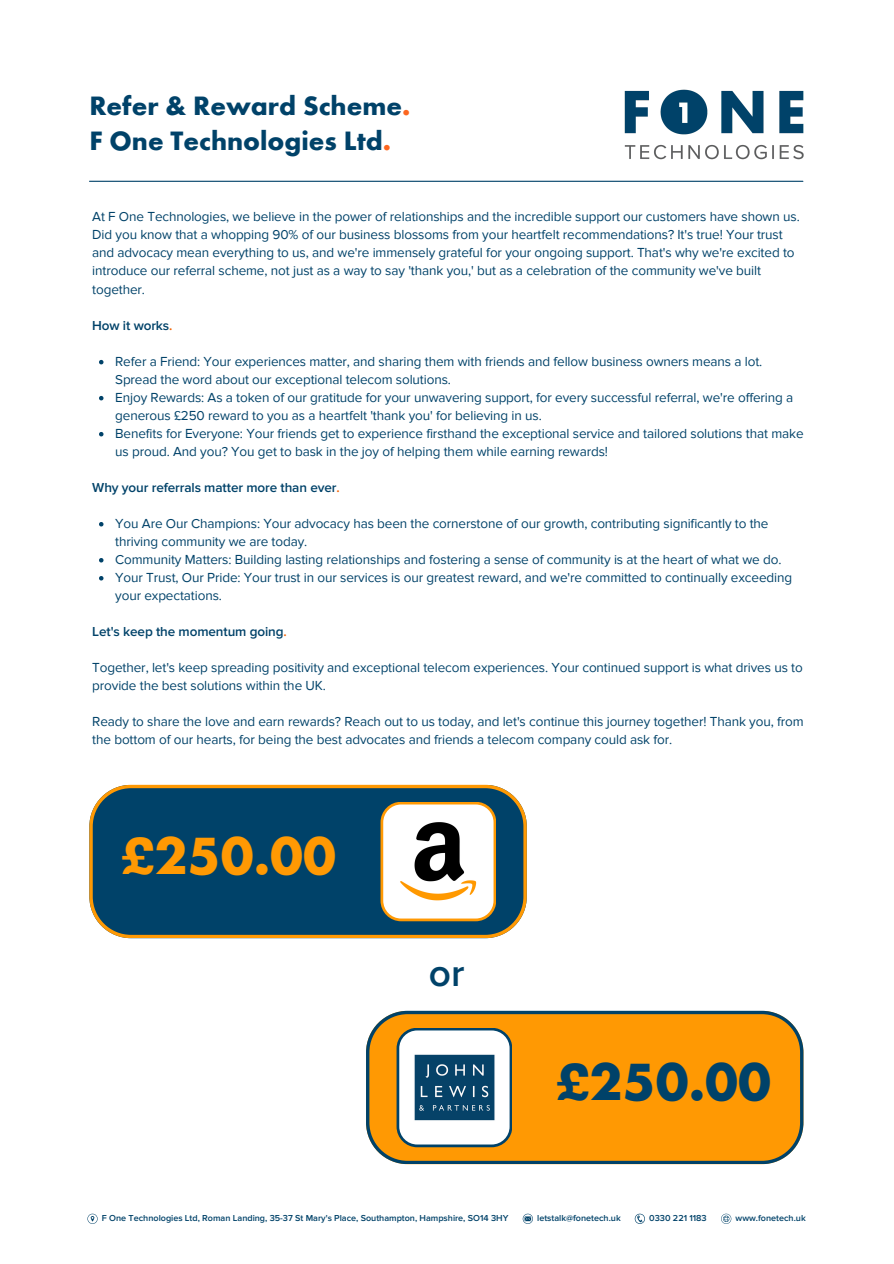
<style>
.page{position:relative;width:894px;height:1264px;background:#fff}
.page>*{position:absolute;margin:0;border:0;box-sizing:border-box;transform-origin:0 0}
.t1{font:700 48px "Futura";color:#004269}
.t2{font:700 48px "Futura";color:#ff9903}
.t3{font:600 38.7px "Proxima Nova";color:#004269}
.t4{font:27.45px "Futura T Bold";color:#004269}
.t5{font:13.5px/18px "Proxima Nova";letter-spacing:-.01em;color:#004269}
.t6{font:600 13.5px "Proxima Nova";letter-spacing:-.01em;color:#004269}
.t7{font:600 9px "Proxima Nova";color:#004269}
.s1{color:#fc661f}
.s2{color:#f26101}
</style>
<div class="page">
<img style="left:624px;top:89px;width:179px;height:71px">
<hr style="left:89px;top:181px;width:713px;height:1px;background:#004269">
<svg style="left:87px;top:1213px;width:10px;height:10px"></svg>
<svg style="left:634px;top:1213px;width:10px;height:10px"></svg>
<svg style="left:522px;top:1213px;width:10px;height:10px"></svg>
<svg style="left:721px;top:1213px;width:10px;height:10px"></svg>
<svg style="left:99px;top:360px;width:4px;height:4px"></svg>
<svg style="left:99px;top:396px;width:4px;height:4px"></svg>
<svg style="left:99px;top:432px;width:4px;height:4px"></svg>
<svg style="left:99px;top:522px;width:4px;height:4px"></svg>
<svg style="left:99px;top:558px;width:4px;height:4px"></svg>
<svg style="left:99px;top:576px;width:4px;height:4px"></svg>
<svg style="left:366px;top:1010px;width:437px;height:153px;background:#ef9611"></svg>
<svg style="left:396px;top:1027px;width:116px;height:120px"></svg>
<svg style="left:89px;top:784px;width:437px;height:153px;background:#174d67"></svg>
<svg style="left:380px;top:801px;width:116px;height:120px"></svg>
<p class="t4" style="left:89px;top:95px;width:322px">Refer &amp; Reward Scheme<span class="s1">.</span></p>
<p class="t4" style="left:89px;top:130px;width:303px">F One Technologies Ltd<span class="s1">.</span></p>
<p class="t5" style="left:92px;top:208px;width:708px">At F One Technologies, we believe in the power of relationships and the incredible support our customers have shown us.<br>Did you know that a whopping 90% of our business blossoms from your heartfelt recommendations? It's true! Your trust and advocacy mean everything to us, and we're immensely grateful for your ongoing support. That's why we're excited to introduce our referral scheme, not just as a way to say 'thank you,' but as a celebration of the community we've built together.</p>
<p class="t6" style="left:92px;top:317px;width:82px">How it works<span class="s2">.</span></p>
<p class="t5" style="left:115px;top:352px;width:648px">Refer a Friend: Your experiences matter, and sharing them with friends and fellow business owners means a lot.<br>Spread the word about our exceptional telecom solutions.</p>
<p class="t5" style="left:115px;top:388px;width:679px">Enjoy Rewards: As a token of our gratitude for your unwavering support, for every successful referral, we're offering a generous £250 reward to you as a heartfelt 'thank you' for believing in us.</p>
<p class="t5" style="left:115px;top:424px;width:689px">Benefits for Everyone: Your friends get to experience firsthand the exceptional service and tailored solutions that make us proud. And you? You get to bask in the joy of helping them while earning rewards!</p>
<p class="t6" style="left:92px;top:479px;width:249px">Why your referrals matter more than ever<span class="s2">.</span></p>
<p class="t5" style="left:115px;top:514px;width:654px">You Are Our Champions: Your advocacy has been the cornerstone of our growth, contributing significantly to the thriving community we are today.</p>
<p class="t5" style="left:115px;top:550px;width:667px">Community Matters: Building lasting relationships and fostering a sense of community is at the heart of what we do.</p>
<p class="t5" style="left:115px;top:568px;width:678px">Your Trust, Our Pride: Your trust in our services is our greatest reward, and we're committed to continually exceeding your expectations.</p>
<p class="t6" style="left:92px;top:623px;width:196px">Let's keep the momentum going<span class="s2">.</span></p>
<p class="t5" style="left:92px;top:658px;width:711px">Together, let's keep spreading positivity and exceptional telecom experiences. Your continued support is what drives us to provide the best solutions within the UK.</p>
<p class="t5" style="left:92px;top:712px;width:712px">Ready to share the love and earn rewards? Reach out to us today, and let's continue this journey together! Thank you, from the bottom of our hearts, for being the best advocates and friends a telecom company could ask for.</p>
<p class="t2" style="left:122px;top:834px;width:216px">£250.00</p>
<p class="t3" style="left:429px;top:950px;width:37px">or</p>
<p class="t1" style="left:556px;top:1060px;width:216px">£250.00</p>
<p class="t7" style="left:102px;top:1212px;width:408px">F One Technologies Ltd, Roman Landing, 35-37 St Mary's Place, Southampton, Hampshire, SO14 3HY</p>
<p class="t7" style="left:537px;top:1212px;width:85px">letstalk@fonetech.uk</p>
<p class="t7" style="left:649px;top:1212px;width:59px">0330 221 1183</p>
<p class="t7" style="left:735px;top:1212px;width:72px">www.fonetech.uk</p>
</div>
